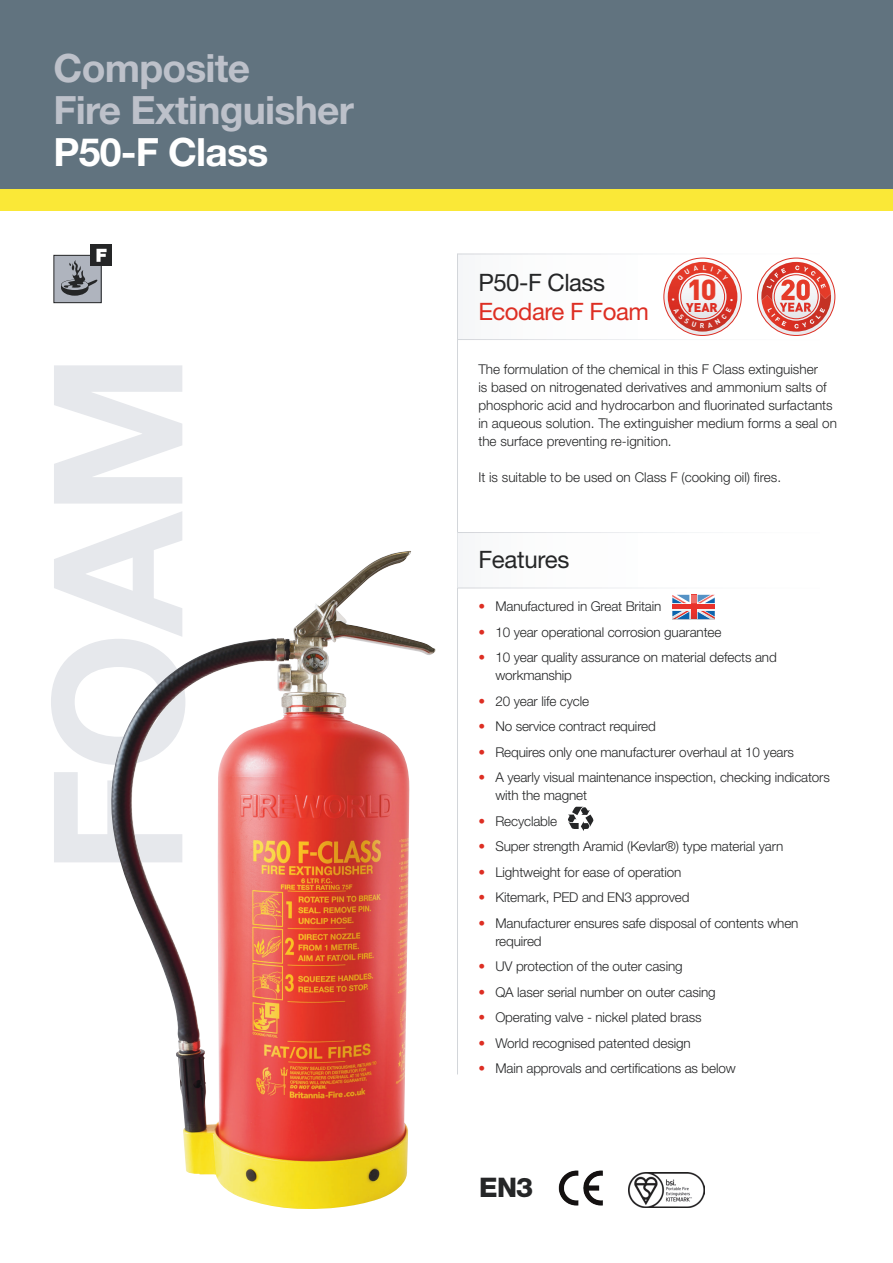
<style>
.page{position:relative;width:893px;height:1263px;background:#fff}
.page>*{position:absolute;margin:0;border:0;box-sizing:border-box;transform-origin:0 0}
.t1{font:700 179.7px "Helvetica Neue LT Std";color:#e6e8ec}
.t2{font:700 39px/42px "Helvetica Neue LT Std";letter-spacing:-.02em;color:#bdc1ca}
.t3{font:700 39px "Helvetica Neue LT Std";letter-spacing:-.02em;color:#fff}
.t4{font:900 28.65px "DIN";color:#e53b29}
.t5{font:800 27px "Helvetica Neue LT Std";color:#252627}
.t6{font:24px "Helvetica Neue LT Std";letter-spacing:-.02em;color:#252627}
.t7{font:24px "Helvetica Neue LT Std";letter-spacing:-.02em;color:#dd2e23}
.t8{font:300 13.5px/18px "Helvetica Neue LT Std";letter-spacing:-.01em;color:#252627}
.t9{font:900 12.6px "DIN";color:#dd2e23}
.s1{color:#dd2e23}
</style>
<div class="page">
<div style="left:0;top:0;width:893px;height:211px;background:#61737f"></div>
<div style="left:54px;top:255px;width:47px;height:48px;background:#afb4be"></div>
<div style="left:53px;top:255px;width:49px;height:48px;border:1px solid #252627"></div>
<div style="left:91px;top:245px;width:21px;height:21px;background:#252627"></div>
<svg style="left:61px;top:249px;width:46px;height:47px"></svg>
<div style="left:0;top:190px;width:893px;height:21px;background:#fae837"></div>
<img style="left:558px;top:1170px;width:45px;height:36px">
<svg style="left:672px;top:603px;width:43px;height:16px"></svg>
<svg style="left:672px;top:595px;width:43px;height:8px"></svg>
<img style="left:629px;top:1172px;width:75px;height:35px">
<hr style="left:457px;top:254px;width:1px;height:820px;background:#d3d6da">
<hr style="left:457px;top:254px;width:382px;height:1px;background:#fff">
<hr style="left:457px;top:339px;width:382px;height:1px;background:#fff">
<svg style="left:664px;top:258px;width:77px;height:77px"></svg>
<div style="left:664px;top:258px;width:78px;height:78px;border:1px solid #dd2e23;border-radius:50%"></div>
<svg style="left:757px;top:258px;width:78px;height:77px"></svg>
<div style="left:757px;top:258px;width:78px;height:78px;border:1px solid #dd2e23;border-radius:50%"></div>
<svg style="left:761px;top:262px;width:70px;height:70px"></svg>
<svg style="left:568px;top:807px;width:25px;height:24px"></svg>
<hr style="left:457px;top:532px;width:382px;height:1px;background:#fff">
<img style="left:111px;top:551px;width:325px;height:658px">
<svg style="left:668px;top:262px;width:69px;height:70px"></svg>
<h2 class="t2" style="left:54px;top:46px;width:302px">Composite<br>Fire Extinguisher</h2>
<h2 class="t3" style="left:54px;top:128px;width:216px">P50-F Class</h2>
<h1 class="t1" style="left:7px;top:875px;width:523px;rotate:-90deg">FOAM</h1>
<h3 class="t6" style="left:478px;top:269px;width:128px">P50-F Class</h3>
<h3 class="t7" style="left:478px;top:297px;width:172px">Ecodare F Foam</h3>
<h3 class="t4" style="left:687px;top:271px;width:31px">10</h3>
<p class="t9" style="left:686px;top:299px;width:33px">YEAR</p>
<p class="t8" style="left:478px;top:360px;width:360px">The formulation of the chemical in this F Class extinguisher<br>is based on nitrogenated derivatives and ammonium salts of phosphoric acid and hydrocarbon and fluorinated surfactants in aqueous solution. The extinguisher medium forms a seal on the surface preventing re-ignition.</p>
<p class="t8" style="left:478px;top:468px;width:304px">It is suitable to be used on Class F (cooking oil) fires.</p>
<h3 class="t6" style="left:478px;top:545px;width:93px">Features</h3>
<p class="t8" style="left:478px;top:597px;width:185px"><span class="s1">•</span> Manufactured in Great Britain</p>
<p class="t8" style="left:478px;top:623px;width:244px"><span class="s1">•</span> 10 year operational corrosion guarantee</p>
<p class="t8" style="left:495px;top:648px;width:283px;text-indent:-17px"><span class="s1">•</span> 10 year quality assurance on material defects and workmanship</p>
<p class="t8" style="left:478px;top:692px;width:112px"><span class="s1">•</span> 20 year life cycle</p>
<p class="t8" style="left:478px;top:717px;width:179px"><span class="s1">•</span> No service contract required</p>
<p class="t8" style="left:478px;top:743px;width:317px"><span class="s1">•</span> Requires only one manufacturer overhaul at 10 years</p>
<p class="t8" style="left:495px;top:768px;width:336px;text-indent:-17px"><span class="s1">•</span> A yearly visual maintenance inspection, checking indicators with the magnet</p>
<p class="t8" style="left:478px;top:812px;width:80px"><span class="s1">•</span> Recyclable</p>
<p class="t8" style="left:478px;top:837px;width:307px"><span class="s1">•</span> Super strength Aramid (Kevlar®) type material yarn</p>
<p class="t8" style="left:478px;top:863px;width:204px"><span class="s1">•</span> Lightweight for ease of operation</p>
<p class="t8" style="left:478px;top:888px;width:213px"><span class="s1">•</span> Kitemark, PED and EN3 approved</p>
<p class="t8" style="left:495px;top:914px;width:305px;text-indent:-17px"><span class="s1">•</span> Manufacturer ensures safe disposal of contents when required</p>
<p class="t8" style="left:478px;top:957px;width:206px"><span class="s1">•</span> UV protection of the outer casing</p>
<p class="t8" style="left:478px;top:983px;width:239px"><span class="s1">•</span> QA laser serial number on outer casing</p>
<p class="t8" style="left:478px;top:1008px;width:225px"><span class="s1">•</span> Operating valve - nickel plated brass</p>
<p class="t8" style="left:478px;top:1034px;width:214px"><span class="s1">•</span> World recognised patented design</p>
<p class="t8" style="left:478px;top:1059px;width:259px"><span class="s1">•</span> Main approvals and certifications as below</p>
<h3 class="t5" style="left:479px;top:1172px;width:56px">EN3</h3>
</div>
